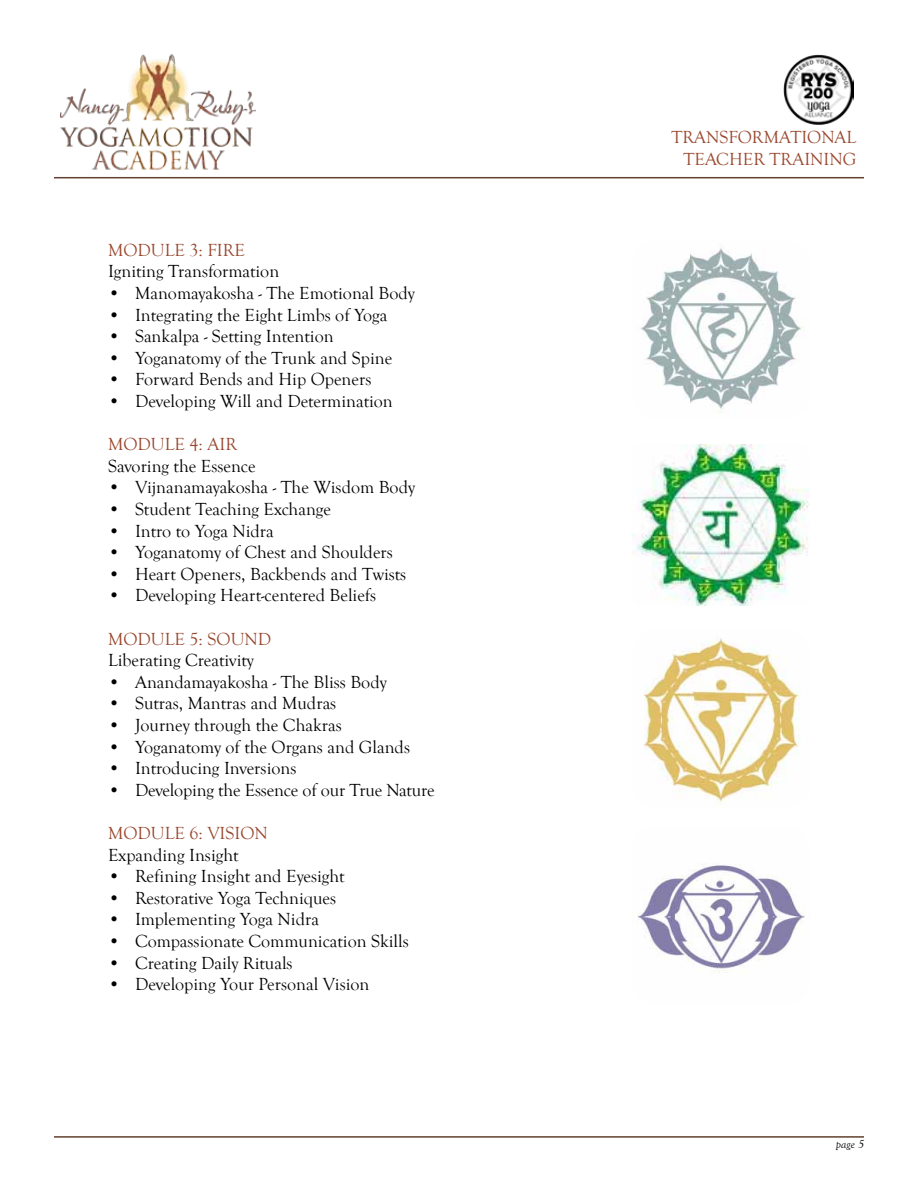
<style>
.page{position:relative;width:918px;height:1188px;background:#fff}
.page>*{position:absolute;margin:0;border:0;box-sizing:border-box;transform-origin:0 0}
.t1{font:18px "Goudy Old Style T";color:#000}
.t2{font:18px "Goudy Old Style T";color:#99472e}
.t3{font:18px/21.6px "Goudy Old Style T";color:#99472e;text-align:right}
.t4{font:italic 12px "Goudy Old Style T";color:#000}
</style>
<div class="page">
<hr style="left:54px;top:1136px;width:810px;height:2px;background:#614231">
<hr style="left:54px;top:177px;width:810px;height:1px;background:#614231">
<img style="left:60px;top:54px;width:196px;height:117px">
<img style="left:784px;top:54px;width:70px;height:70px">
<img style="left:640px;top:247px;width:164px;height:166px">
<img style="left:632px;top:444px;width:177px;height:162px">
<img style="left:644px;top:638px;width:156px;height:165px">
<img style="left:637px;top:864px;width:168px;height:109px">
<p class="t2" style="left:108px;top:240px;width:136px">Module 3: Fire</p>
<p class="t1" style="left:108px;top:262px;width:173px">Igniting Transformation</p>
<p class="t1" style="left:108px;top:283px;width:309px">• Manomayakosha - The Emotional Body</p>
<p class="t1" style="left:108px;top:305px;width:281px">• Integrating the Eight Limbs of Yoga</p>
<p class="t1" style="left:108px;top:327px;width:227px">• Sankalpa - Setting Intention</p>
<p class="t1" style="left:108px;top:348px;width:286px">• Yoganatomy of the Trunk and Spine</p>
<p class="t1" style="left:108px;top:370px;width:265px">• Forward Bends and Hip Openers</p>
<p class="t1" style="left:108px;top:391px;width:286px">• Developing Will and Determination</p>
<p class="t2" style="left:108px;top:435px;width:131px">Module 4: Air</p>
<p class="t1" style="left:108px;top:456px;width:149px">Savoring the Essence</p>
<p class="t1" style="left:108px;top:478px;width:309px">• Vijnanamayakosha - The Wisdom Body</p>
<p class="t1" style="left:108px;top:499px;width:225px">• Student Teaching Exchange</p>
<p class="t1" style="left:108px;top:521px;width:167px">• Intro to Yoga Nidra</p>
<p class="t1" style="left:108px;top:543px;width:287px">• Yoganatomy of Chest and Shoulders</p>
<p class="t1" style="left:108px;top:564px;width:300px">• Heart Openers, Backbends and Twists</p>
<p class="t1" style="left:108px;top:586px;width:270px">• Developing Heart-centered Beliefs</p>
<p class="t2" style="left:108px;top:629px;width:165px">Module 5: Sound</p>
<p class="t1" style="left:108px;top:651px;width:148px">Liberating Creativity</p>
<p class="t1" style="left:108px;top:672px;width:281px">• Anandamayakosha - The Bliss Body</p>
<p class="t1" style="left:108px;top:694px;width:230px">• Sutras, Mantras and Mudras</p>
<p class="t1" style="left:108px;top:715px;width:235px">• Journey through the Chakras</p>
<p class="t1" style="left:108px;top:737px;width:304px">• Yoganatomy of the Organs and Glands</p>
<p class="t1" style="left:108px;top:759px;width:190px">• Introducing Inversions</p>
<p class="t1" style="left:108px;top:780px;width:328px">• Developing the Essence of our True Nature</p>
<p class="t2" style="left:108px;top:823px;width:147px">Module 6: Vision</p>
<p class="t1" style="left:108px;top:845px;width:132px">Expanding Insight</p>
<p class="t1" style="left:108px;top:867px;width:238px">• Refining Insight and Eyesight</p>
<p class="t1" style="left:108px;top:888px;width:230px">• Restorative Yoga Techniques</p>
<p class="t1" style="left:108px;top:910px;width:212px">• Implementing Yoga Nidra</p>
<p class="t1" style="left:108px;top:931px;width:302px">• Compassionate Communication Skills</p>
<p class="t1" style="left:108px;top:953px;width:186px">• Creating Daily Rituals</p>
<p class="t1" style="left:108px;top:975px;width:263px">• Developing Your Personal Vision</p>
<p class="t3" style="left:672px;top:127px;width:186px">TRANSFORMATIONAL<br>TEACHER TRAINING</p>
<p class="t4" style="left:836px;top:1138px;width:30px">page 5</p>
</div>
